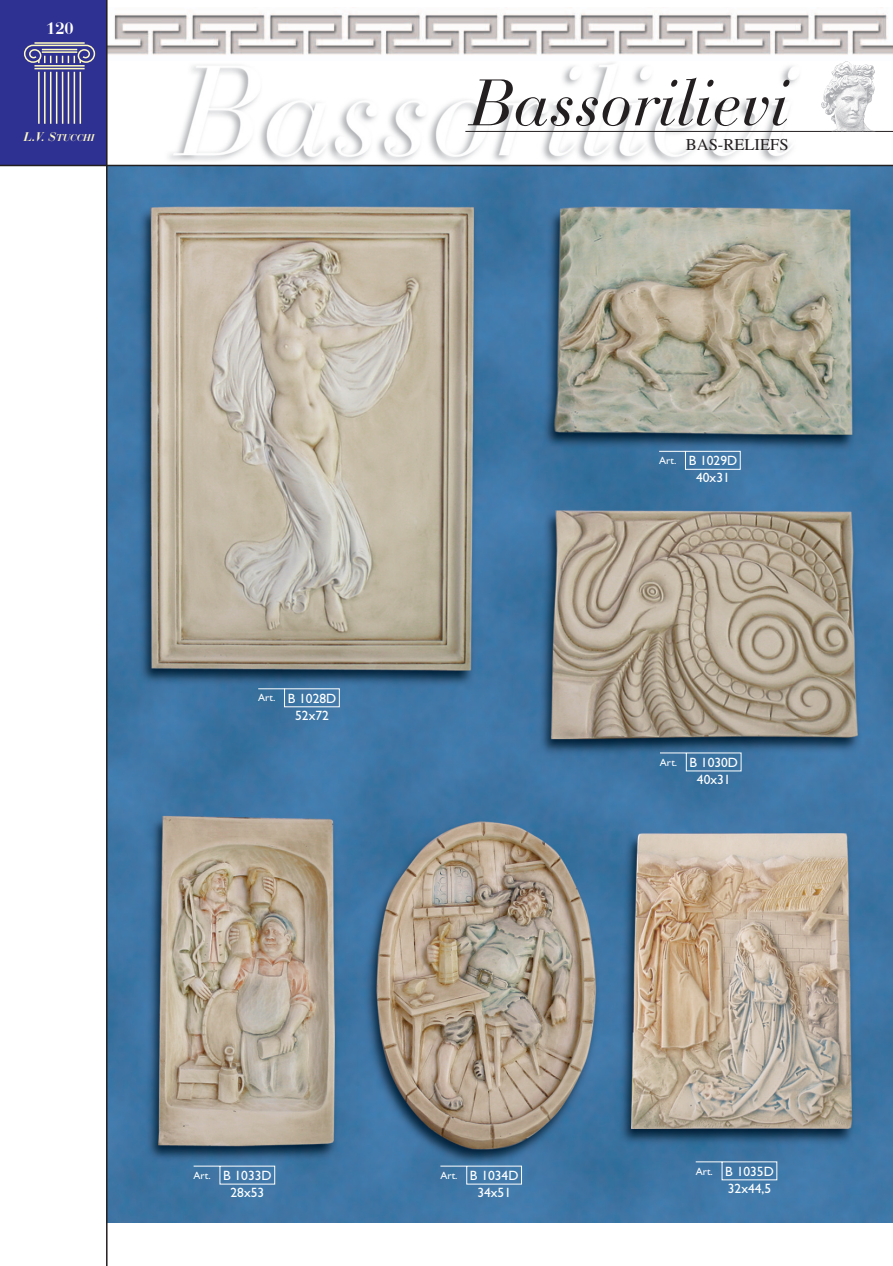
<style>
.page{position:relative;width:893px;height:1266px;background:#fff}
.page>*{position:absolute;margin:0;border:0;box-sizing:border-box;transform-origin:0 0}
.t1{font:italic 65.1px "Bauer Bodoni";color:#231f20}
.t2{font:16.5px "Times";color:#231f20}
.t3{font:700 16.5px "Bauer Bodoni";color:#fff}
.t4{font:13.5px/17px "Gill Sans";color:#fff}
.t5{font:italic 700 9.75px "Bauer Bodoni";color:#fffac2}
.s1{font-size:12.45px}
.s2{font-size:10.5px}
</style>
<div class="page">
<img style="left:148px;top:63px;width:674px;height:102px">
<img style="left:107px;top:8px;width:785px;height:52px">
<img style="left:107px;top:166px;width:785px;height:1056px">
<svg style="left:257px;top:688px;width:83px;height:19px;background:#4e81ab"></svg>
<svg style="left:658px;top:450px;width:82px;height:20px;background:#4f81ac"></svg>
<svg style="left:659px;top:752px;width:82px;height:20px;background:#4b7fa8"></svg>
<svg style="left:193px;top:1165px;width:82px;height:20px;background:#5384af"></svg>
<svg style="left:439px;top:1165px;width:83px;height:20px;background:#5385b0"></svg>
<svg style="left:694px;top:1161px;width:83px;height:19px;background:#5082ae"></svg>
<div style="left:0;top:0;width:107px;height:165px;background:#2e3092"></div>
<hr style="left:465px;top:131px;width:427px;height:1px;background:#231f20">
<img style="left:821px;top:61px;width:54px;height:70px">
<hr style="left:50px;top:72px;width:1px;height:52px;background:#fffac2">
<hr style="left:56px;top:72px;width:1px;height:52px;background:#fffac2">
<hr style="left:62px;top:72px;width:1px;height:52px;background:#fffac2">
<hr style="left:44px;top:72px;width:2px;height:52px;background:#fffac2">
<hr style="left:38px;top:72px;width:2px;height:52px;background:#fffac2">
<hr style="left:68px;top:72px;width:1px;height:52px;background:#fffac2">
<hr style="left:74px;top:72px;width:1px;height:52px;background:#fffac2">
<hr style="left:80px;top:72px;width:1px;height:52px;background:#fffac2">
<hr style="left:34px;top:65px;width:51px;height:2px;background:#fffac2">
<hr style="left:34px;top:68px;width:51px;height:1px;background:#fffac2">
<svg style="left:24px;top:44px;width:72px;height:20px"></svg>
<hr style="left:34px;top:42px;width:51px;height:2px;background:#fffac2">
<hr style="left:0;top:165px;width:892px;height:1px;background:#231f20">
<hr style="left:106px;top:0;width:1px;height:1266px;background:#231f20">
<p class="t3" style="left:46px;top:22px;width:29px">120</p>
<p class="t5" style="left:24px;top:134px;width:72px"><span class="s1">L.V. S</span>TUCCHI</p>
<p class="t4" style="left:295px;top:691px;width:43px;text-indent:-37px"><span class="s2">Art.</span> B 1028D<br>52x72</p>
<h1 class="t1" style="left:470px;top:77px;width:320px">Bassorilievi</h1>
<p class="t2" style="left:685px;top:139px;width:104px">BAS-RELIEFS</p>
<p class="t4" style="left:696px;top:454px;width:43px;text-indent:-37px"><span class="s2">Art.</span> B 1029D<br>40x31</p>
<p class="t4" style="left:696px;top:755px;width:43px;text-indent:-37px"><span class="s2">Art.</span> B 1030D<br>40x31</p>
<p class="t4" style="left:230px;top:1168px;width:43px;text-indent:-37px"><span class="s2">Art.</span> B 1033D<br>28x53</p>
<p class="t4" style="left:477px;top:1168px;width:43px;text-indent:-37px"><span class="s2">Art.</span> B 1034D<br>34x51</p>
<p class="t4" style="left:695px;top:1164px;width:80px;text-align:right"><span class="s2">Art.</span> B 1035D<br>32x44,5</p>
</div>
